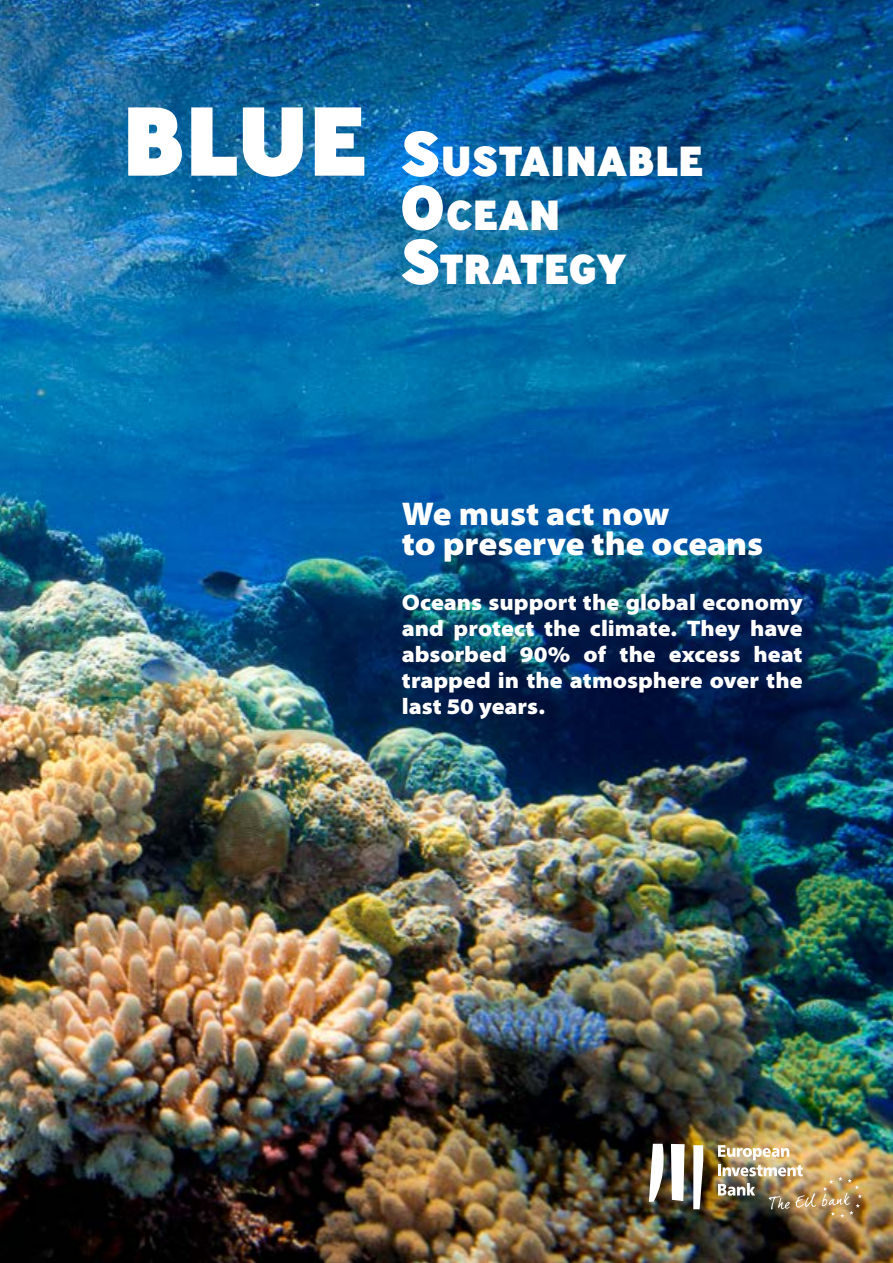
<style>
.page{position:relative;width:893px;height:1263px;background:#fff}
.page>*{position:absolute;margin:0;border:0;box-sizing:border-box;transform-origin:0 0}
.t1{font:800 42px/54px "Ministry";letter-spacing:-.005em;color:#fff}
.t2{font:900 semi-expanded 33px/30px "Myriad Pro";letter-spacing:-.005em;color:#fff}
.t3{font:900 semi-expanded 22.5px/25.8px "Myriad Pro";color:#fff;text-align:justify}
.s1{font-size:97.5px}
.s2{font-size:63px}
</style>
<div class="page">
<img style="left:0;top:0;width:893px;height:1263px">
<svg style="left:769px;top:1193px;width:47px;height:16px"></svg>
<img style="left:718px;top:1145px;width:85px;height:31px">
<svg style="left:718px;top:1183px;width:37px;height:13px"></svg>
<svg style="left:649px;top:1144px;width:15px;height:58px"></svg>
<svg style="left:671px;top:1144px;width:14px;height:57px"></svg>
<svg style="left:693px;top:1145px;width:10px;height:64px"></svg>
<img style="left:822px;top:1176px;width:40px;height:42px">
<h1 class="t1" style="left:400px;top:133px;width:305px;text-indent:-278px"><span class="s1">BLUE</span> <span class="s2">S</span>USTAINABLE<br><span class="s2">O</span>CEAN<br><span class="s2">S</span>TRATEGY</h1>
<h2 class="t2" style="left:402px;top:499px;width:363px">We must act now<br>to preserve the oceans</h2>
<p class="t3" style="left:402px;top:590px;width:402px">Oceans support the global economy and protect the climate. They have absorbed 90% of the excess heat trapped in the atmosphere over the last 50 years.</p>
</div>
